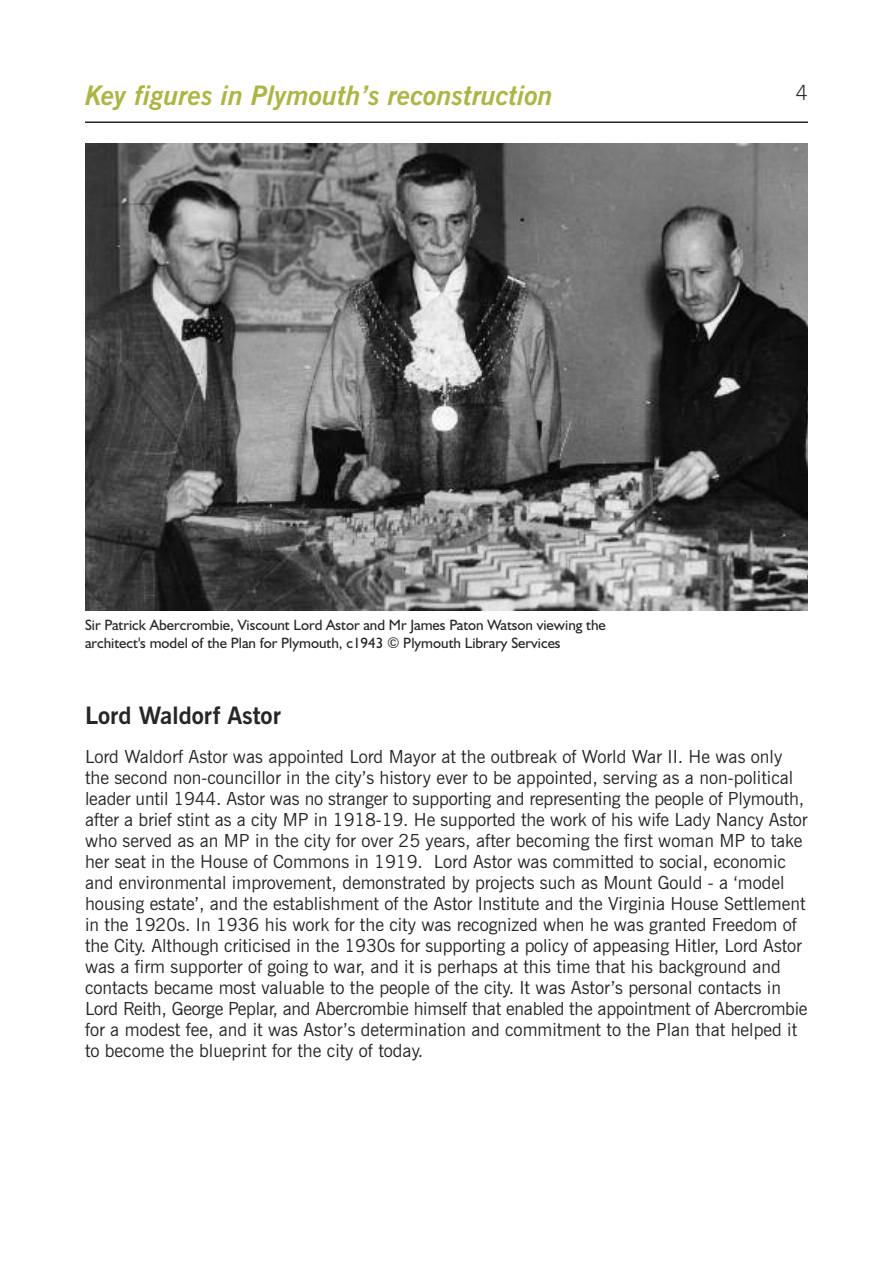
<style>
.page{position:relative;width:893px;height:1263px;background:#fff}
.page>*{position:absolute;margin:0;border:0;box-sizing:border-box;transform-origin:0 0}
.t1{font:italic 700 27px "News Gothic BT";color:#acb546}
.t2{font:700 24px "News Gothic BT";color:#272627}
.t3{font:300 21px "News Gothic BT";color:#272627}
.t4{font:18px/21px "News Gothic BT";color:#272627}
.t5{font:15px/18px "Humanist 521 BT";color:#272627}
</style>
<div class="page">
<img style="left:85px;top:144px;width:723px;height:466px">
<hr style="left:85px;top:121px;width:723px;height:2px;background:#272627">
<h1 class="t1" style="left:85px;top:85px;width:470px">Key figures in Plymouth’s reconstruction</h1>
<p class="t3" style="left:795px;top:85px;width:14px">4</p>
<p class="t5" style="left:85px;top:618px;width:522px">Sir Patrick Abercrombie, Viscount Lord Astor and Mr James Paton Watson viewing the architect's model of the Plan for Plymouth, c1943 © Plymouth Library Services</p>
<h2 class="t2" style="left:85px;top:706px;width:197px">Lord Waldorf Astor</h2>
<p class="t4" style="left:85px;top:748px;width:724px">Lord Waldorf Astor was appointed Lord Mayor at the outbreak of World War II. He was only the second non-councillor in the city’s history ever to be appointed, serving as a non-political leader until 1944. Astor was no stranger to supporting and representing the people of Plymouth, after a brief stint as a city MP in 1918-19. He supported the work of his wife Lady Nancy Astor who served as an MP in the city for over 25 years, after becoming the first woman MP to take her seat in the House of Commons in 1919. Lord Astor was committed to social, economic and environmental improvement, demonstrated by projects such as Mount Gould - a ‘model housing estate’, and the establishment of the Astor Institute and the Virginia House Settlement in the 1920s. In 1936 his work for the city was recognized when he was granted Freedom of the City. Although criticised in the 1930s for supporting a policy of appeasing Hitler, Lord Astor was a firm supporter of going to war, and it is perhaps at this time that his background and contacts became most valuable to the people of the city. It was Astor’s personal contacts in Lord Reith, George Peplar, and Abercrombie himself that enabled the appointment of Abercrombie for a modest fee, and it was Astor’s determination and commitment to the Plan that helped it to become the blueprint for the city of today.</p>
</div>
